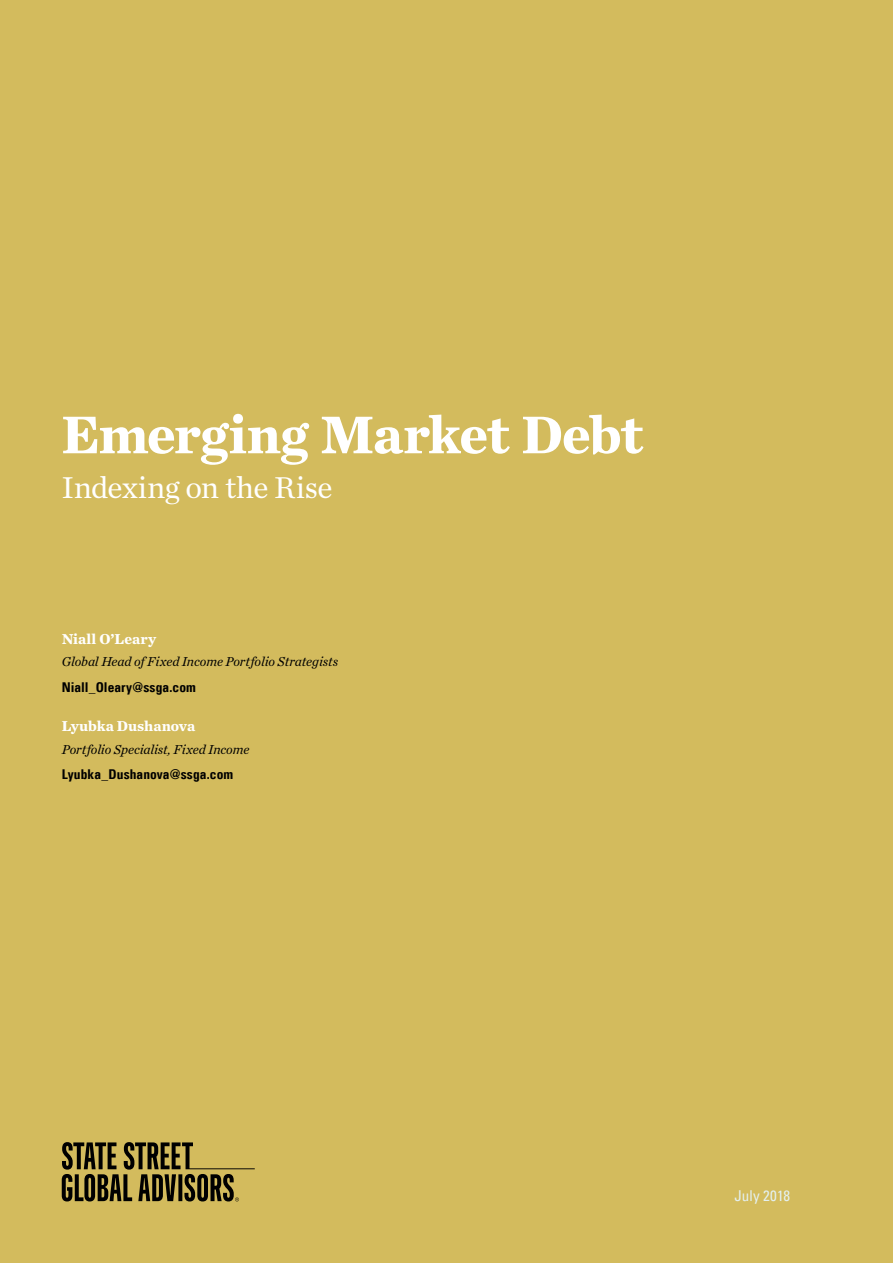
<style>
.page{position:relative;width:893px;height:1263px;background:#d3bb5d}
.page>*{position:absolute;margin:0;border:0;box-sizing:border-box;transform-origin:0 0}
.t1{font:700 55.5px "Chronicle Text G1";letter-spacing:-.025em;color:#fff}
.t2{font:31.5px "Chronicle Text G1";letter-spacing:-.015em;color:#fff}
.t3{font:700 15px "Chronicle Text G1";letter-spacing:-.005em;color:#fff}
.t4{font:condensed 15px "Univers Com 57";letter-spacing:.005em;color:#e4f0ef}
.t5{font:italic 13.5px "Chronicle Text G1";letter-spacing:-.01em;color:#000}
.t6{font:13.5px "Univers Com 67 Bold Cond";letter-spacing:.005em;color:#000}
</style>
<div class="page">
<svg style="left:62px;top:1142px;width:193px;height:59px"></svg>
<h1 class="t1" style="left:62px;top:390px;width:583px">Emerging Market Debt</h1>
<h2 class="t2" style="left:62px;top:464px;width:273px">Indexing on the Rise</h2>
<p class="t3" style="left:62px;top:626px;width:96px">Niall O’Leary</p>
<p class="t5" style="left:62px;top:651px;width:278px">Global Head of Fixed Income Portfolio Strategists</p>
<p class="t6" style="left:62px;top:678px;width:136px">Niall_Oleary@ssga.com</p>
<p class="t3" style="left:62px;top:714px;width:135px">Lyubka Dushanova</p>
<p class="t5" style="left:62px;top:739px;width:189px">Portfolio Specialist, Fixed Income</p>
<p class="t6" style="left:62px;top:766px;width:173px">Lyubka_Dushanova@ssga.com</p>
<p class="t4" style="left:734px;top:1187px;width:57px">July 2018</p>
</div>
